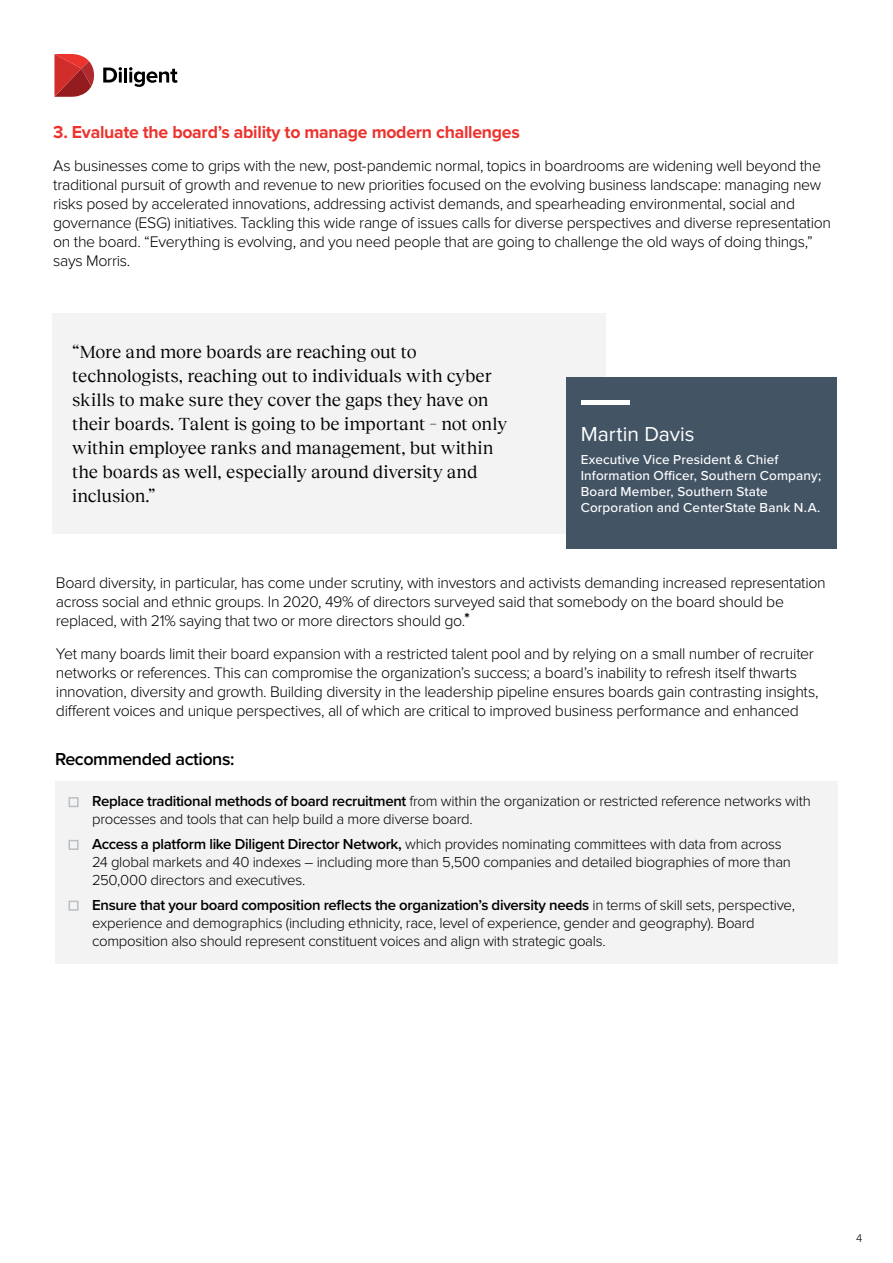
<style>
.page{position:relative;width:893px;height:1263px;background:#fff}
.page>*{position:absolute;margin:0;border:0;box-sizing:border-box;transform-origin:0 0}
.t1{font:21px "Proxima Nova";color:#fff}
.t2{font:18px/24px "Opine";letter-spacing:-.005em;color:#000}
.t3{font:700 18px "Proxima Nova";letter-spacing:-.015em;color:#ed332e}
.t4{font:600 18px "Proxima Nova";letter-spacing:-.025em;color:#000}
.t5{font:300 15.9px/19px "Proxima Nova";letter-spacing:-.025em;color:#000}
.t6{font:300 15px/18px "Proxima Nova";letter-spacing:-.02em;color:#000}
.t7{font:500 13.5px/16.2px "Proxima Nova";letter-spacing:.01em;color:#fff}
.t8{font:300 11.55px "Proxima Nova";color:#000}
.s1{color:#babfc3}
.s2{font-weight:600}
</style>
<div class="page">
<svg style="left:103px;top:67px;width:19px;height:16px"></svg>
<hr style="left:124px;top:68px;width:3px;height:15px;background:#000">
<svg style="left:129px;top:67px;width:49px;height:20px"></svg>
<svg style="left:54px;top:54px;width:40px;height:43px;background:#c54545"></svg>
<div style="left:52px;top:313px;width:554px;height:220px;background:#f3f3f3"></div>
<div style="left:567px;top:377px;width:270px;height:171px;background:#435465"></div>
<hr style="left:581px;top:401px;width:48px;height:4px;background:#fff">
<div style="left:55px;top:781px;width:783px;height:182px;background:#f3f3f3"></div>
<p class="t3" style="left:53px;top:122px;width:468px">3. Evaluate the board’s ability to manage modern challenges</p>
<p class="t5" style="left:53px;top:156px;width:779px">As businesses come to grips with the new, post-pandemic normal, topics in boardrooms are widening well beyond the traditional pursuit of growth and revenue to new priorities focused on the evolving business landscape: managing new risks posed by accelerated innovations, addressing activist demands, and spearheading environmental, social and governance (ESG) initiatives. Tackling this wide range of issues calls for diverse perspectives and diverse representation on the board. “Everything is evolving, and you need people that are going to challenge the old ways of doing things,” says Morris.</p>
<p class="t2" style="left:72px;top:338px;width:436px">“More and more boards are reaching out to technologists, reaching out to individuals with cyber skills to make sure they cover the gaps they have on their boards. Talent is going to be important – not only within employee ranks and management, but within the boards as well, especially around diversity and inclusion.”</p>
<h1 class="t1" style="left:581px;top:422px;width:115px">Martin Davis</h1>
<p class="t7" style="left:581px;top:451px;width:242px">Executive Vice President &amp; Chief Information Officer, Southern Company; Board Member, Southern State Corporation and CenterState Bank N.A.</p>
<p class="t5" style="left:56px;top:573px;width:771px">Board diversity, in particular, has come under scrutiny, with investors and activists demanding increased representation across social and ethnic groups. In 2020, 49% of directors surveyed said that somebody on the board should be replaced, with 21% saying that two or more directors should go.<sup>*</sup></p>
<p class="t5" style="left:56px;top:644px;width:764px">Yet many boards limit their board expansion with a restricted talent pool and by relying on a small number of recruiter networks or references. This can compromise the organization’s success; a board’s inability to refresh itself thwarts innovation, diversity and growth. Building diversity in the leadership pipeline ensures boards gain contrasting insights, different voices and unique perspectives, all of which are critical to improved business performance and enhanced</p>
<p class="t4" style="left:55px;top:748px;width:181px">Recommended actions:</p>
<p class="t6" style="left:92px;top:793px;width:720px;text-indent:-24px"><span class="s1">■</span> <span class="s2">Replace traditional methods of board recruitment</span> from within the organization or restricted reference networks with processes and tools that can help build a more diverse board.</p>
<p class="t6" style="left:92px;top:835px;width:700px;text-indent:-24px"><span class="s1">■</span> <span class="s2">Access a platform like Diligent Director Network,</span> which provides nominating committees with data from across<br>24 global markets and 40 indexes – including more than 5,500 companies and detailed biographies of more than<br>250,000 directors and executives.</p>
<p class="t6" style="left:92px;top:896px;width:704px;text-indent:-24px"><span class="s1">■</span> <span class="s2">Ensure that your board composition reflects the organization’s diversity needs</span> in terms of skill sets, perspective, experience and demographics (including ethnicity, race, level of experience, gender and geography). Board composition also should represent constituent voices and align with strategic goals.</p>
<p class="t8" style="left:856px;top:1231px;width:8px">4</p>
</div>
